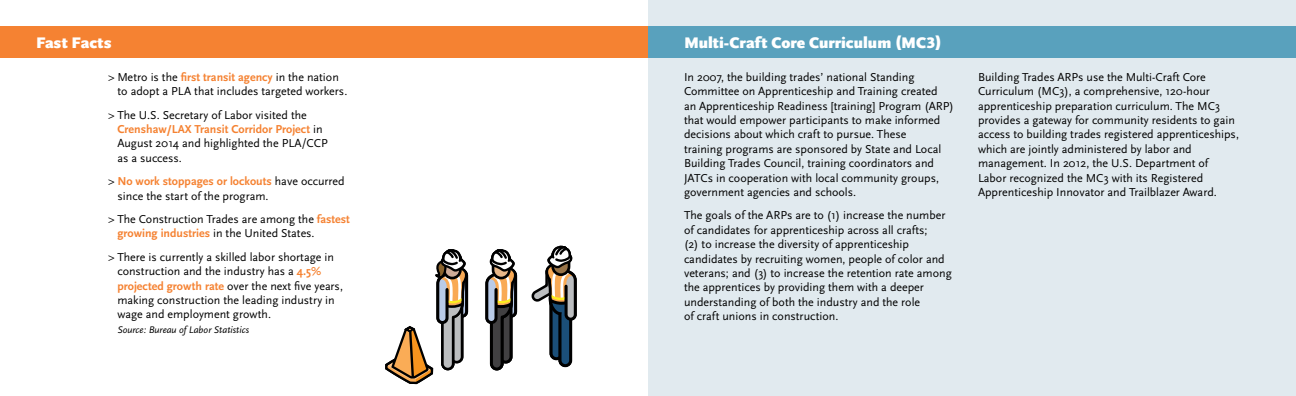
<style>
.page{position:relative;width:1296px;height:396px;background:#fff}
.page>*{position:absolute;margin:0;border:0;box-sizing:border-box;transform-origin:0 0}
.t1{font:900 16px "Scala Sans Pro";color:#fff}
.t2{font:12px/14.4px "Scala Sans Pro";color:#000}
.t3{font:italic 10px "Scala Sans Pro";color:#000}
.s1{font-weight:700;color:#f58232}
</style>
<div class="page">
<div style="left:648px;top:0;width:648px;height:396px;background:#e1eaef"></div>
<div style="left:0;top:26px;width:648px;height:32px;background:#f58232"></div>
<div style="left:648px;top:26px;width:648px;height:32px;background:#59a1bd"></div>
<svg style="left:485px;top:249px;width:33px;height:122px"></svg>
<svg style="left:531px;top:245px;width:46px;height:123px"></svg>
<svg style="left:385px;top:249px;width:84px;height:136px"></svg>
<h1 class="t1" style="left:36px;top:33px;width:77px">Fast Facts</h1>
<p class="t2" style="left:118px;top:70px;width:231px;text-indent:-10px">&gt; Metro is the <span class="s1">first transit agency</span> in the nation to adopt a PLA that includes targeted workers.</p>
<p class="t2" style="left:117px;top:108px;width:212px;text-indent:-9px">&gt; The U.S. Secretary of Labor visited the <span class="s1">Crenshaw/LAX Transit Corridor Project</span> in August 2014 and highlighted the PLA/CCP as a success.</p>
<p class="t2" style="left:118px;top:174px;width:229px;text-indent:-10px">&gt; <span class="s1">No work stoppages or lockouts</span> have occurred since the start of the program.</p>
<p class="t2" style="left:117px;top:212px;width:234px;text-indent:-9px">&gt; The Construction Trades are among the <span class="s1">fastest growing industries</span> in the United States.</p>
<p class="t2" style="left:117px;top:250px;width:227px;text-indent:-9px">&gt; There is currently a skilled labor shortage in construction and the industry has a <span class="s1">4.5% projected growth rate</span> over the next five years, making construction the leading industry in wage and employment growth.</p>
<p class="t3" style="left:117px;top:324px;width:133px">Source: Bureau of Labor Statistics</p>
<h1 class="t1" style="left:684px;top:33px;width:259px">Multi-Craft Core Curriculum (MC3)</h1>
<p class="t2" style="left:684px;top:70px;width:272px">In 2007, the building trades’ national Standing Committee on Apprenticeship and Training created<br>an Apprenticeship Readiness [training] Program (ARP) that would empower participants to make informed decisions about which craft to pursue. These<br>training programs are sponsored by State and Local Building Trades Council, training coordinators and JATCs in cooperation with local community groups, government agencies and schools.</p>
<p class="t2" style="left:684px;top:208px;width:269px">The goals of the ARPs are to (1) increase the number of candidates for apprenticeship across all crafts;<br>(2) to increase the diversity of apprenticeship candidates by recruiting women, people of color and veterans; and (3) to increase the retention rate among the apprentices by providing them with a deeper understanding of both the industry and the role<br>of craft unions in construction.</p>
<p class="t2" style="left:978px;top:70px;width:263px">Building Trades ARPs use the Multi-Craft Core Curriculum (MC3), a comprehensive, 120-hour apprenticeship preparation curriculum. The MC3 provides a gateway for community residents to gain access to building trades registered apprenticeships, which are jointly administered by labor and management. In 2012, the U.S. Department of Labor recognized the MC3 with its Registered Apprenticeship Innovator and Trailblazer Award.</p>
</div>
